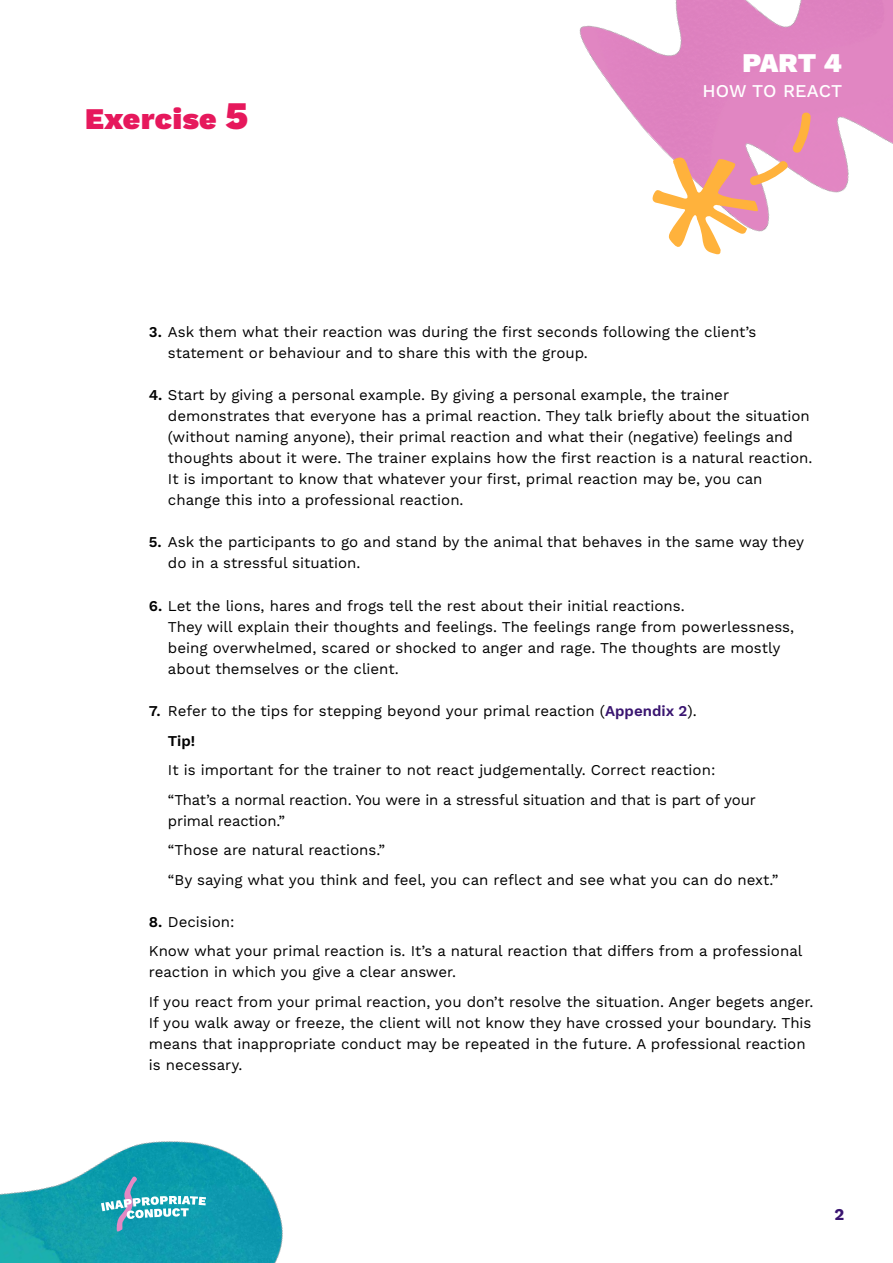
<style>
.page{position:relative;width:893px;height:1263px;background:#fff}
.page>*{position:absolute;margin:0;border:0;box-sizing:border-box;transform-origin:0 0}
.t1{font:900 30px "Work Sans";letter-spacing:.02em;color:#e6185c}
.t2{font:900 27px "Work Sans";color:#fff}
.t3{font:500 18px "Work Sans";letter-spacing:.01em;color:#fff}
.t4{font:700 16.5px "Work Sans";color:#391470}
.t5{font:15px/21px "Work Sans";color:#000}
.s1{font-size:39px}
.s2{font-weight:600}
.s3{font-weight:600;color:#391470}
</style>
<div class="page">
<img style="left:579px;top:0;width:314px;height:193px">
<img style="left:0;top:1141px;width:283px;height:122px">
<svg style="left:650px;top:111px;width:161px;height:144px"></svg>
<svg style="left:101px;top:1176px;width:105px;height:57px;background:#3aa9ba"></svg>
<h1 class="t1" style="left:85px;top:101px;width:165px">Exercise <span class="s1">5</span></h1>
<h2 class="t2" style="left:743px;top:47px;width:101px">PART 4</h2>
<p class="t3" style="left:702px;top:81px;width:141px">HOW TO REACT</p>
<p class="t5" style="left:168px;top:322px;width:590px;text-indent:-19px"><span class="s2">3.</span> Ask them what their reaction was during the first seconds following the client’s statement or behaviour and to share this with the group.</p>
<p class="t5" style="left:168px;top:385px;width:646px;text-indent:-19px"><span class="s2">4.</span> Start by giving a personal example. By giving a personal example, the trainer demonstrates that everyone has a primal reaction. They talk briefly about the situation (without naming anyone), their primal reaction and what their (negative) feelings and thoughts about it were. The trainer explains how the first reaction is a natural reaction.<br>It is important to know that whatever your first, primal reaction may be, you can change this into a professional reaction.</p>
<p class="t5" style="left:168px;top:532px;width:638px;text-indent:-19px"><span class="s2">5.</span> Ask the participants to go and stand by the animal that behaves in the same way they do in a stressful situation.</p>
<p class="t5" style="left:168px;top:596px;width:628px;text-indent:-19px"><span class="s2">6.</span> Let the lions, hares and frogs tell the rest about their initial reactions.<br>They will explain their thoughts and feelings. The feelings range from powerlessness, being overwhelmed, scared or shocked to anger and rage. The thoughts are mostly about themselves or the client.</p>
<p class="t5" style="left:168px;top:697px;width:530px;line-height:29.5px;text-indent:-19px"><span class="s2">7.</span> Refer to the tips for stepping beyond your primal reaction (<span class="s3">Appendix 2</span>).<br><span class="s2">Tip!</span></p>
<p class="t5" style="left:168px;top:756px;width:589px;line-height:29.5px">It is important for the trainer to not react judgementally. Correct reaction: “That’s a normal reaction. You were in a stressful situation and that is part of your</p>
<p class="t5" style="left:168px;top:806px;width:612px;line-height:29.5px">primal reaction.”<br>“Those are natural reactions.”<br>“By saying what you think and feel, you can reflect and see what you can do next.”</p>
<p class="t5" style="left:149px;top:908px;width:655px;line-height:29.5px"><span class="s2">8.</span> Decision:<br>Know what your primal reaction is. It’s a natural reaction that differs from a professional</p>
<p class="t5" style="left:149px;top:958px;width:666px;line-height:29.5px">reaction in which you give a clear answer.<br>If you react from your primal reaction, you don’t resolve the situation. Anger begets anger.</p>
<p class="t5" style="left:149px;top:1013px;width:664px">If you walk away or freeze, the client will not know they have crossed your boundary. This means that inappropriate conduct may be repeated in the future. A professional reaction is necessary.</p>
<p class="t4" style="left:834px;top:1205px;width:11px">2</p>
</div>
